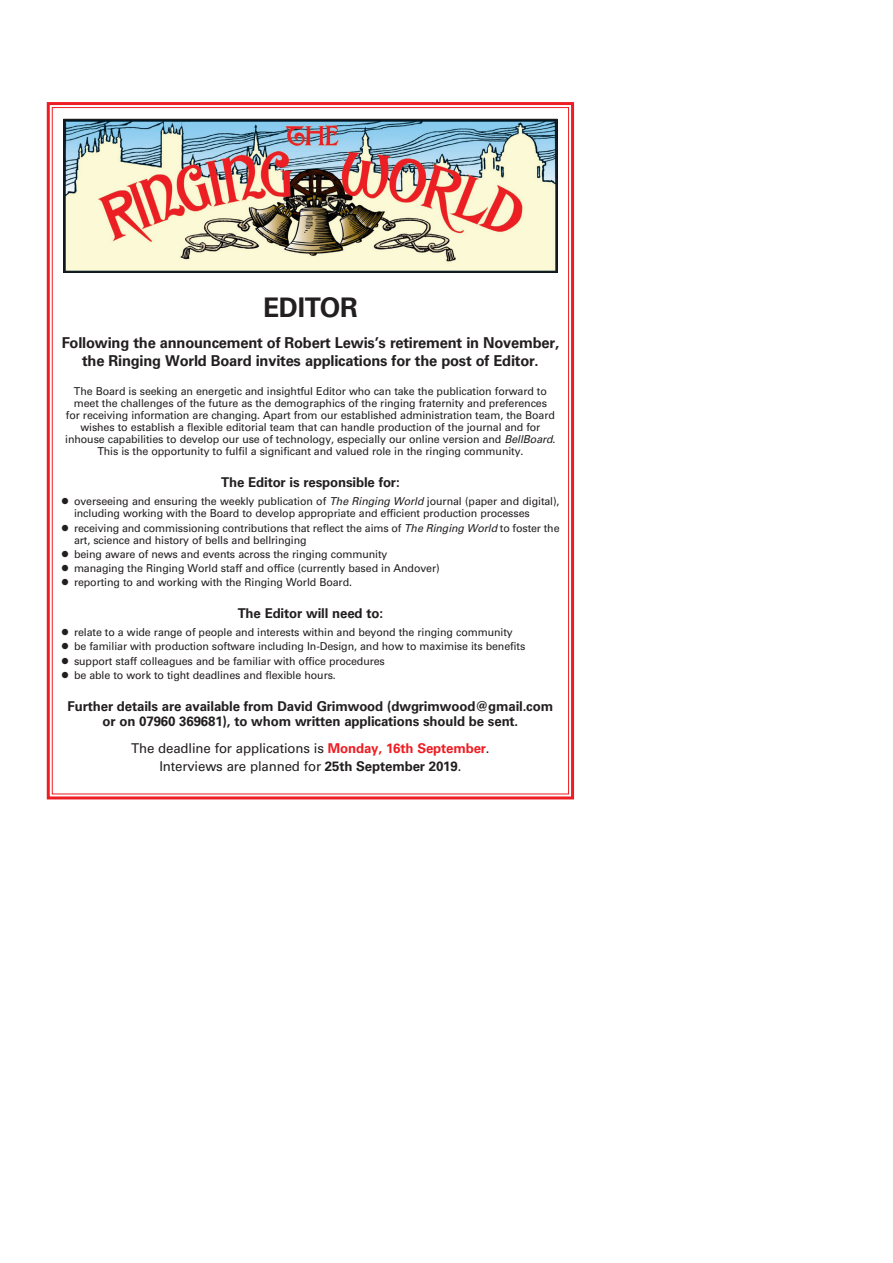
<style>
.page{position:relative;width:893px;height:1263px;background:#fff}
.page>*{position:absolute;margin:0;border:0;box-sizing:border-box;transform-origin:0 0}
.t1{font:700 27px "Univers LT Std";letter-spacing:-.01em;color:#231f20}
.t2{font:700 15px/18px "Univers LT Std";letter-spacing:-.015em;color:#231f20;text-align:center}
.t3{font:700 13.5px/15px "Univers LT Std";letter-spacing:-.01em;color:#231f20;text-align:center}
.t4{font:13.5px/17.1px "Univers LT Std";letter-spacing:-.01em;color:#231f20;text-align:center}
.t5{font:10.8px/12px "Univers LT Std";letter-spacing:-.01em;color:#231f20}
.s1{font-style:italic}
.s2{font-weight:700;color:#ee1d23}
.s3{font-weight:700}
</style>
<div class="page">
<svg style="left:46px;top:102px;width:529px;height:698px"></svg>
<img style="left:66px;top:121px;width:489px;height:149px">
<div style="left:64px;top:119px;width:493px;height:153px;border:1px solid #231f20"></div>
<svg style="left:62px;top:498px;width:6px;height:7px"></svg>
<svg style="left:62px;top:524px;width:6px;height:7px"></svg>
<svg style="left:62px;top:550px;width:6px;height:7px"></svg>
<svg style="left:62px;top:565px;width:6px;height:6px"></svg>
<svg style="left:62px;top:579px;width:6px;height:6px"></svg>
<svg style="left:62px;top:629px;width:6px;height:6px"></svg>
<svg style="left:62px;top:643px;width:6px;height:7px"></svg>
<svg style="left:62px;top:657px;width:6px;height:7px"></svg>
<svg style="left:62px;top:671px;width:6px;height:7px"></svg>
<h1 class="t1" style="left:263px;top:292px;width:96px">EDITOR</h1>
<h2 class="t2" style="left:62px;top:334px;width:499px">Following the announcement of Robert Lewis’s retirement in November, the Ringing World Board invites applications for the post of Editor.</h2>
<p class="t5" style="left:65px;top:385px;width:492px;text-align:center">The Board is seeking an energetic and insightful Editor who can take the publication forward to meet the challenges of the future as the demographics of the ringing fraternity and preferences<br>for receiving information are changing. Apart from our established administration team, the Board wishes to establish a flexible editorial team that can handle production of the journal and for inhouse capabilities to develop our use of technology, especially our online version and <span class="s1">BellBoard</span>.<br>This is the opportunity to fulfil a significant and valued role in the ringing community.</p>
<p class="t3" style="left:221px;top:475px;width:180px">The Editor is responsible for:</p>
<p class="t5" style="left:74px;top:496px;width:487px">overseeing and ensuring the weekly publication of <span class="s1">The Ringing World</span> journal (paper and digital), including working with the Board to develop appropriate and efficient production processes</p>
<p class="t5" style="left:74px;top:522px;width:487px">receiving and commissioning contributions that reflect the aims of <span class="s1">The Ringing World</span> to foster the art, science and history of bells and bellringing</p>
<p class="t5" style="left:74px;top:547px;width:367px;line-height:14.1px">being aware of news and events across the ringing community managing the Ringing World staff and office (currently based in Andover) reporting to and working with the Ringing World Board.</p>
<p class="t3" style="left:238px;top:606px;width:147px">The Editor will need to:</p>
<p class="t5" style="left:74px;top:625px;width:453px;line-height:14.1px">relate to a wide range of people and interests within and beyond the ringing community be familiar with production software including In-Design, and how to maximise its benefits support staff colleagues and be familiar with office procedures<br>be able to work to tight deadlines and flexible hours.</p>
<p class="t3" style="left:68px;top:698px;width:487px">Further details are available from David Grimwood (dwgrimwood@gmail.com or on 07960 369681), to whom written applications should be sent.</p>
<p class="t4" style="left:131px;top:740px;width:360px">The deadline for applications is <span class="s2">Monday, 16th September</span>.<br>Interviews are planned for <span class="s3">25th September 2019</span>.</p>
</div>
